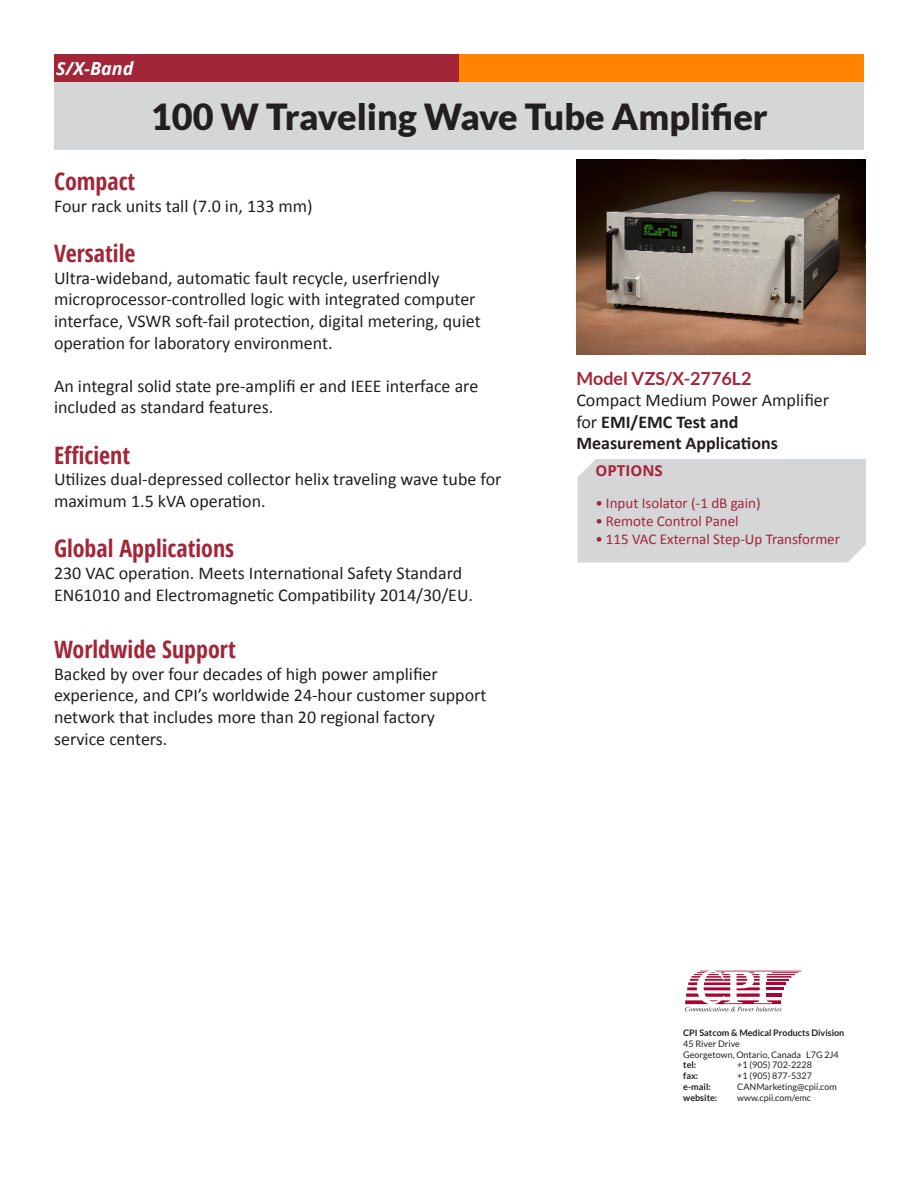
<style>
.page{position:relative;width:918px;height:1188px;background:#fff}
.page>*{position:absolute;margin:0;border:0;box-sizing:border-box;transform-origin:0 0}
.t1{font:900 36px "Lato";color:#231f20}
.t2{font:700 condensed 24px "Open Sans";color:#a32638}
.t3{font:18px/21.6px "Calibri";color:#231f20}
.t4{font:700 18px/21.6px "Calibri";color:#231f20}
.t5{font:700 18px "Lato";color:#a32638}
.t6{font:italic 700 18px "Open Sans";color:#fff}
.t7{font:15px "Calibri";color:#a32638}
.t8{font:700 15px "Open Sans";color:#a32638}
.t9{font:9px "Lato";color:#231f20}
.t10{font:700 9px "Lato";color:#231f20}
.s1{font-weight:400}
</style>
<div class="page">
<div style="left:55px;top:54px;width:809px;height:95px;background:#d5d6d8"></div>
<div style="left:300px;top:54px;width:564px;height:28px;background:#ff8300"></div>
<div style="left:55px;top:54px;width:404px;height:28px;background:#a32638"></div>
<div style="left:577px;top:459px;width:289px;height:104px;background:#d5d6d8"></div>
<svg style="left:685px;top:971px;width:116px;height:40px"></svg>
<img style="left:576px;top:159px;width:289px;height:196px">
<p class="t6" style="left:56px;top:56px;width:79px">S/X-Band</p>
<p class="t1" style="left:151px;top:96px;width:618px">100 W Traveling Wave Tube Amplifier</p>
<p class="t2" style="left:54px;top:165px;width:83px">Compact</p>
<p class="t3" style="left:54px;top:195px;width:260px">Four rack units tall (7.0 in, 133 mm)</p>
<p class="t2" style="left:54px;top:237px;width:83px">Versatile</p>
<p class="t3" style="left:54px;top:267px;width:387px">Ultra-wideband, automatic fault recycle, userfriendly</p>
<p class="t3" style="left:54px;top:289px;width:428px">microprocessor-controlled logic with integrated computer interface, VSWR soft-fail protection, digital metering, quiet operation for laboratory environment.</p>
<p class="t3" style="left:54px;top:375px;width:426px">An integral solid state pre-amplifi er and IEEE interface are included as standard features.</p>
<p class="t2" style="left:54px;top:438px;width:78px">Efficient</p>
<p class="t3" style="left:54px;top:469px;width:449px">Utilizes dual-depressed collector helix traveling wave tube for maximum 1.5 kVA operation.</p>
<p class="t2" style="left:54px;top:532px;width:182px">Global Applications</p>
<p class="t3" style="left:54px;top:562px;width:420px">230 VAC operation. Meets International Safety Standard<br>EN61010 and Electromagnetic Compatibility 2014/30/EU.</p>
<p class="t2" style="left:54px;top:633px;width:183px">Worldwide Support</p>
<p class="t3" style="left:54px;top:663px;width:385px">Backed by over four decades of high power amplifier</p>
<p class="t3" style="left:54px;top:685px;width:434px">experience, and CPI’s worldwide 24-hour customer support network that includes more than 20 regional factory</p>
<p class="t3" style="left:54px;top:728px;width:115px">service centers.</p>
<p class="t5" style="left:576px;top:368px;width:177px">Model VZS/X-2776L2</p>
<p class="t3" style="left:576px;top:390px;width:254px">Compact Medium Power Amplifier</p>
<p class="t4" style="left:576px;top:411px;width:203px"><span class="s1">for</span> EMI/EMC Test and<br>Measurement Applications</p>
<p class="t8" style="left:595px;top:460px;width:69px">OPTIONS</p>
<p class="t7" style="left:595px;top:494px;width:167px">• Input Isolator (-1 dB gain)</p>
<p class="t7" style="left:595px;top:512px;width:145px">• Remote Control Panel</p>
<p class="t7" style="left:595px;top:530px;width:246px">• 115 VAC External Step-Up Transformer</p>
<p class="t10" style="left:683px;top:1028px;width:163px">CPI Satcom &amp; Medical Products Division</p>
<p class="t9" style="left:683px;top:1038px;width:58px">45 River Drive</p>
<p class="t9" style="left:683px;top:1049px;width:157px">Georgetown, Ontario, Canada L7G 2J4</p>
<p class="t10" style="left:683px;top:1060px;width:15px">tel:</p>
<p class="t9" style="left:737px;top:1060px;width:76px">+1 (905) 702-2228</p>
<p class="t10" style="left:683px;top:1071px;width:17px">fax:</p>
<p class="t9" style="left:737px;top:1071px;width:76px">+1 (905) 877-5327</p>
<p class="t10" style="left:683px;top:1082px;width:29px">e-mail:</p>
<p class="t9" style="left:737px;top:1082px;width:101px">CANMarketing@cpii.com</p>
<p class="t10" style="left:683px;top:1092px;width:36px">website:</p>
<p class="t9" style="left:737px;top:1092px;width:75px">www.cpii.com/emc</p>
</div>
